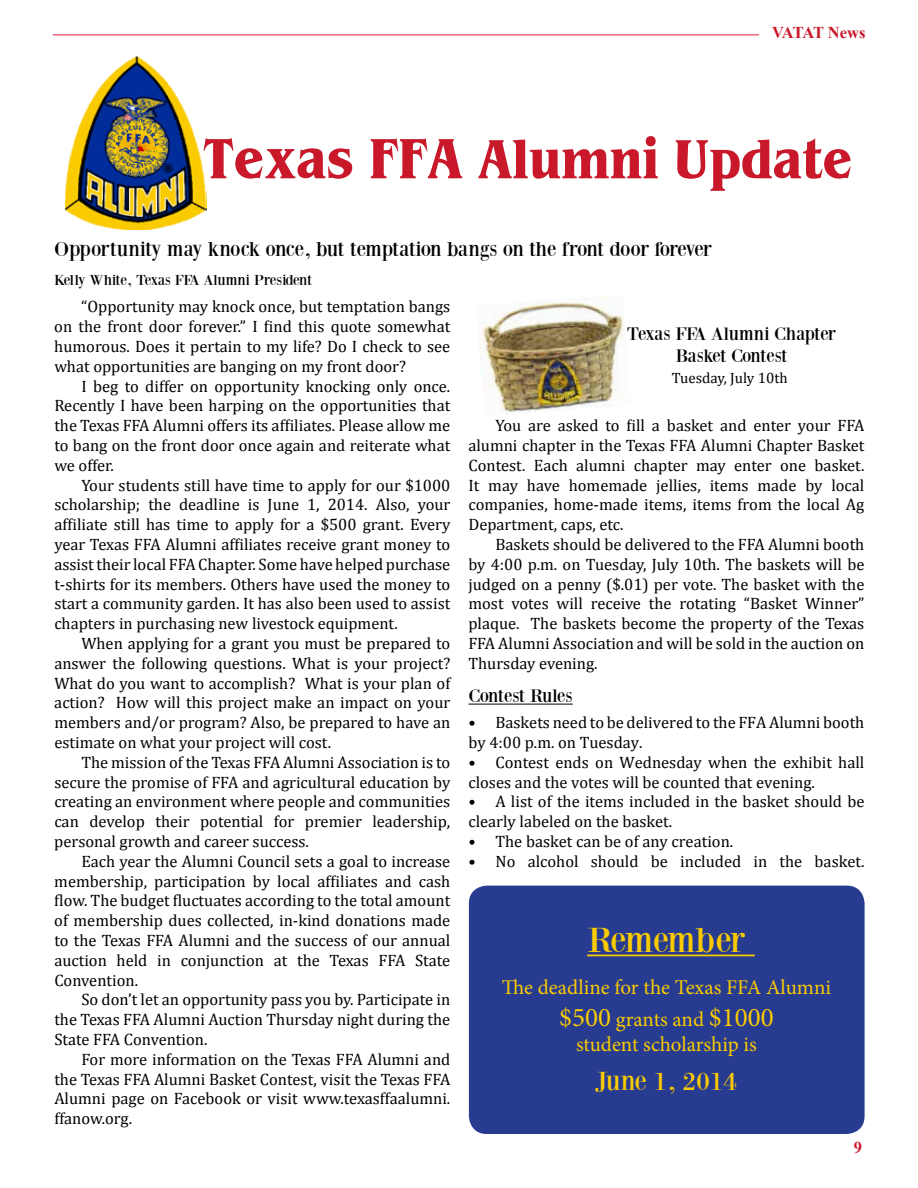
<style>
.page{position:relative;width:918px;height:1188px;background:#fff}
.page>*{position:absolute;margin:0;border:0;box-sizing:border-box;transform-origin:0 0}
.t1{font:700 52.5px "Brian James Condensed";color:#c9182a}
.t2{font:36px "Bodoni XT";letter-spacing:-.04em;color:#facb01}
.t3{font:27px "Minion Pro";color:#facb01}
.t4{font:27px "Bodoni XT";color:#facb01}
.t5{font:21px "Bodoni XT";letter-spacing:-.04em;color:#000}
.t6{font:21px "Minion Pro";color:#facb01}
.t7{font:18.75px/22.5px "Bodoni XT";letter-spacing:-.04em;color:#000;text-align:center}
.t8{font:16.5px/19.8px "Cambria";color:#000;text-align:justify}
.t9{font:700 16.5px "Times New Roman";letter-spacing:-.075em;color:#c9182a}
.t10{font:15px "Bodoni XT";letter-spacing:-.035em;color:#000}
.t11{font:15px "Cambria";color:#000}
.s1{font-size:54px}
.s2{font-size:21px}
</style>
<div class="page">
<hr style="left:53px;top:34px;width:706px;height:1px;background:#e31837">
<img style="left:65px;top:56px;width:142px;height:174px">
<hr style="left:469px;top:704px;width:104px;height:1px;background:#000">
<img style="left:477px;top:296px;width:147px;height:118px">
<div style="left:469px;top:886px;width:396px;height:248px;background:#273b90"></div>
<hr style="left:587px;top:955px;width:168px;height:1px;background:#facb01">
<p class="t9" style="left:772px;top:22px;width:95px">VATAT News</p>
<h1 class="t1" style="left:202px;top:122px;width:650px"><span class="s1">Texas FFA</span> Alumni Update</h1>
<p class="t5" style="left:54px;top:236px;width:660px">Opportunity may knock once, but temptation bangs on the front door forever</p>
<p class="t10" style="left:54px;top:271px;width:260px">Kelly White, Texas FFA Alumni President</p>
<p class="t8" style="left:54px;top:297px;width:398px;text-indent:27px">“Opportunity may knock once, but temptation bangs on the front door forever.” I find this quote somewhat humorous. Does it pertain to my life? Do I check to see what opportunities are banging on my front door?</p>
<p class="t8" style="left:54px;top:376px;width:398px;text-indent:27px">I beg to differ on opportunity knocking only once.<br>Recently I have been harping on the opportunities that the Texas FFA Alumni offers its affiliates. Please allow me to bang on the front door once again and reiterate what we offer.</p>
<p class="t8" style="left:54px;top:475px;width:398px;text-indent:27px">Your students still have time to apply for our $1000 scholarship; the deadline is June 1, 2014. Also, your affiliate still has time to apply for a $500 grant. Every year Texas FFA Alumni affiliates receive grant money to assist their local FFA Chapter. Some have helped purchase t-shirts for its members. Others have used the money to start a community garden. It has also been used to assist chapters in purchasing new livestock equipment.</p>
<p class="t8" style="left:54px;top:633px;width:398px;text-indent:27px">When applying for a grant you must be prepared to answer the following questions. What is your project?<br>What do you want to accomplish? What is your plan of action? How will this project make an impact on your members and/or program? Also, be prepared to have an estimate on what your project will cost.</p>
<p class="t8" style="left:54px;top:752px;width:398px;text-indent:27px">The mission of the Texas FFA Alumni Association is to secure the promise of FFA and agricultural education by creating an environment where people and communities can develop their potential for premier leadership, personal growth and career success.</p>
<p class="t8" style="left:54px;top:851px;width:398px;text-indent:27px">Each year the Alumni Council sets a goal to increase membership, participation by local affiliates and cash flow. The budget fluctuates according to the total amount of membership dues collected, in-kind donations made to the Texas FFA Alumni and the success of our annual auction held in conjunction at the Texas FFA State Convention.</p>
<p class="t8" style="left:54px;top:990px;width:398px;text-indent:27px">So don’t let an opportunity pass you by. Participate in the Texas FFA Alumni Auction Thursday night during the State FFA Convention.</p>
<p class="t8" style="left:54px;top:1049px;width:398px;text-indent:27px">For more information on the Texas FFA Alumni and the Texas FFA Alumni Basket Contest, visit the Texas FFA Alumni page on Facebook or visit www.texasffaalumni. ffanow.org.</p>
<p class="t7" style="left:627px;top:322px;width:211px">Texas FFA Alumni Chapter<br>Basket Contest</p>
<p class="t11" style="left:672px;top:369px;width:118px">Tuesday, July 10th</p>
<p class="t8" style="left:468px;top:416px;width:398px;text-indent:27px">You are asked to fill a basket and enter your FFA alumni chapter in the Texas FFA Alumni Chapter Basket Contest. Each alumni chapter may enter one basket.<br>It may have homemade jellies, items made by local companies, home-made items, items from the local Ag Department, caps, etc.</p>
<p class="t8" style="left:468px;top:534px;width:398px;text-indent:27px">Baskets should be delivered to the FFA Alumni booth by 4:00 p.m. on Tuesday, July 10th. The baskets will be judged on a penny ($.01) per vote. The basket with the most votes will receive the rotating “Basket Winner” plaque. The baskets become the property of the Texas FFA Alumni Association and will be sold in the auction on Thursday evening.</p>
<p class="t7" style="left:469px;top:685px;width:106px">Contest Rules</p>
<p class="t8" style="left:468px;top:713px;width:398px">• Baskets need to be delivered to the FFA Alumni booth by 4:00 p.m. on Tuesday.</p>
<p class="t8" style="left:468px;top:752px;width:397px">• Contest ends on Wednesday when the exhibit hall closes and the votes will be counted that evening.</p>
<p class="t8" style="left:468px;top:792px;width:398px">• A list of the items included in the basket should be clearly labeled on the basket.</p>
<p class="t8" style="left:468px;top:831px;width:266px">• The basket can be of any creation.</p>
<p class="t8" style="left:468px;top:851px;width:397px">• No alcohol should be included in the basket.</p>
<h2 class="t2" style="left:587px;top:918px;width:160px">Remember</h2>
<p class="t6" style="left:502px;top:973px;width:331px">The deadline for the Texas FFA Alumni</p>
<h3 class="t3" style="left:559px;top:999px;width:216px">$500 <span class="s2">grants and</span> $1000</h3>
<p class="t6" style="left:576px;top:1030px;width:182px">student scholarship is</p>
<h3 class="t4" style="left:595px;top:1064px;width:144px">June 1, 2014</h3>
<p class="t9" style="left:854px;top:1136px;width:10px">9</p>
</div>
